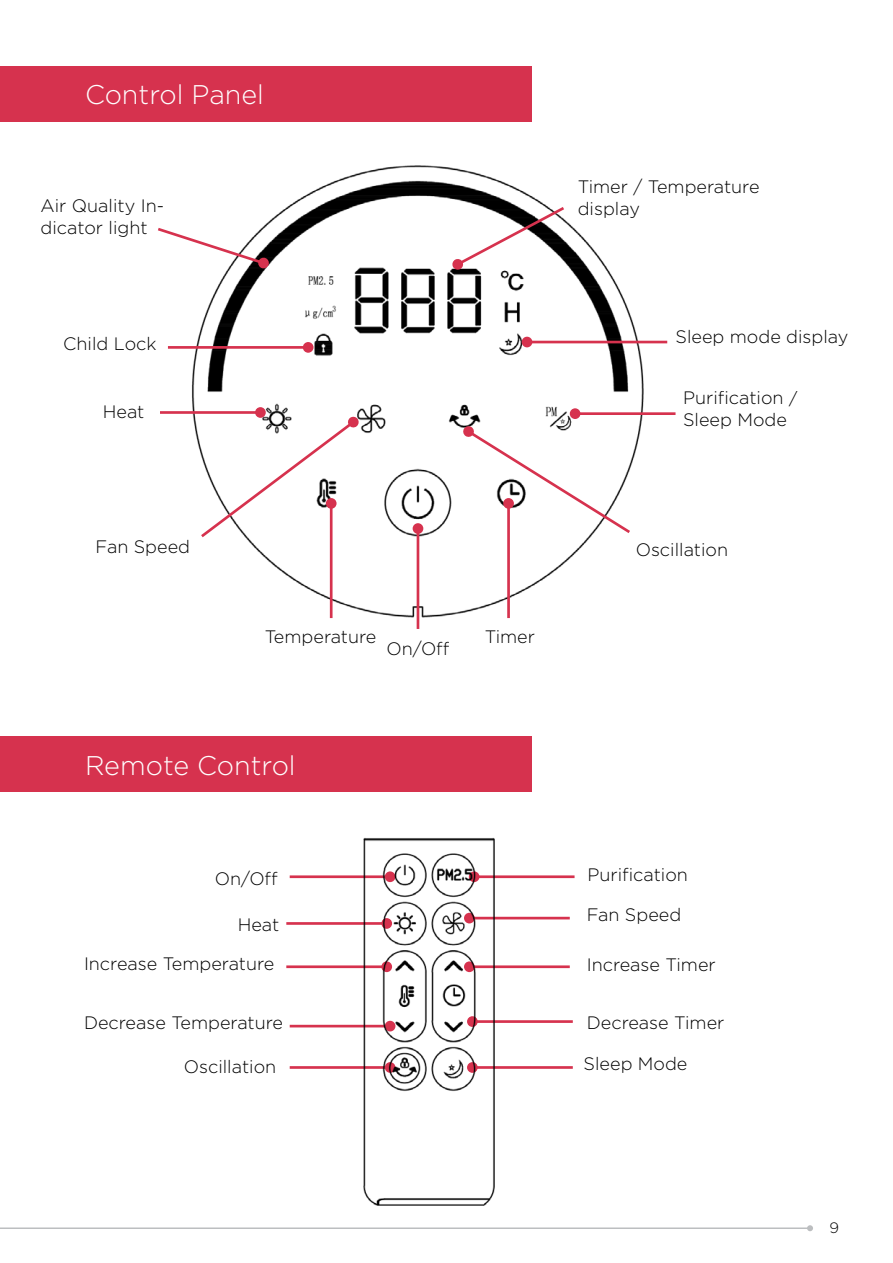
<style>
.page{position:relative;width:893px;height:1263px;background:#fff}
.page>*{position:absolute;margin:0;border:0;box-sizing:border-box;transform-origin:0 0}
.t1{font:300 27px "Gotham";color:#fff}
.t2{font:300 18px/21.6px "Gotham";color:#000}
.t3{font:300 15px "Gotham";color:#000}
</style>
<div class="page">
<div style="left:0;top:66px;width:531px;height:55px;background:#d6324e"></div>
<div style="left:0;top:737px;width:531px;height:55px;background:#d6324e"></div>
<hr style="left:290px;top:875px;width:100px;height:3px;background:#d6324e">
<hr style="left:474px;top:875px;width:101px;height:3px;background:#d6324e">
<hr style="left:286px;top:922px;width:101px;height:3px;background:#d6324e">
<hr style="left:286px;top:965px;width:101px;height:3px;background:#d6324e">
<hr style="left:290px;top:1025px;width:100px;height:2px;background:#d6324e">
<hr style="left:290px;top:1066px;width:100px;height:3px;background:#d6324e">
<hr style="left:469px;top:917px;width:101px;height:2px;background:#d6324e">
<hr style="left:469px;top:965px;width:101px;height:3px;background:#d6324e">
<hr style="left:472px;top:1020px;width:101px;height:3px;background:#d6324e">
<hr style="left:472px;top:1066px;width:101px;height:3px;background:#d6324e">
<img style="left:192px;top:165px;width:484px;height:462px">
<hr style="left:417px;top:528px;width:2px;height:101px;background:#d6324e">
<div style="left:413px;top:523px;width:10px;height:11px;background:#d6324e;border-radius:50%"></div>
<hr style="left:507px;top:503px;width:3px;height:115px;background:#d6324e">
<hr style="left:330px;top:503px;width:3px;height:115px;background:#d6324e">
<hr style="left:575px;top:412px;width:100px;height:3px;background:#d6324e">
<div style="left:570px;top:408px;width:10px;height:11px;background:#d6324e;border-radius:50%"></div>
<hr style="left:160px;top:411px;width:100px;height:3px;background:#d6324e">
<div style="left:255px;top:407px;width:11px;height:11px;background:#d6324e;border-radius:50%"></div>
<svg style="left:462px;top:425px;width:171px;height:111px"></svg>
<svg style="left:198px;top:416px;width:161px;height:124px"></svg>
<svg style="left:452px;top:204px;width:115px;height:66px"></svg>
<hr style="left:527px;top:341px;width:140px;height:2px;background:#d6324e">
<div style="left:522px;top:337px;width:10px;height:10px;background:#d6324e;border-radius:50%"></div>
<hr style="left:168px;top:346px;width:140px;height:3px;background:#d6324e">
<div style="left:303px;top:342px;width:10px;height:11px;background:#d6324e;border-radius:50%"></div>
<img style="left:339px;top:837px;width:192px;height:369px">
<svg style="left:158px;top:226px;width:112px;height:43px"></svg>
<hr style="left:0;top:1227px;width:810px;height:2px;background:#bcbec0">
<svg style="left:807px;top:1225px;width:6px;height:6px"></svg>
<h1 class="t1" style="left:85px;top:79px;width:180px">Control Panel</h1>
<p class="t2" style="left:41px;top:195px;width:125px">Air Quality In&shy;dicator light</p>
<p class="t2" style="left:63px;top:333px;width:95px">Child Lock</p>
<p class="t2" style="left:103px;top:400px;width:43px">Heat</p>
<p class="t2" style="left:578px;top:176px;width:183px">Timer / Temperature display</p>
<p class="t2" style="left:675px;top:325px;width:174px">Sleep mode display</p>
<p class="t2" style="left:683px;top:387px;width:116px">Purification /<br>Sleep Mode</p>
<p class="t2" style="left:96px;top:536px;width:96px">Fan Speed</p>
<p class="t2" style="left:636px;top:538px;width:94px">Oscillation</p>
<p class="t2" style="left:265px;top:626px;width:113px">Temperature</p>
<p class="t2" style="left:386px;top:638px;width:64px">On/Off</p>
<p class="t2" style="left:485px;top:625px;width:52px">Timer</p>
<h1 class="t1" style="left:85px;top:751px;width:212px">Remote Control</h1>
<p class="t2" style="left:215px;top:867px;width:64px">On/Off</p>
<p class="t2" style="left:84px;top:905px;width:197px;line-height:38.7px;text-align:right">Heat<br>Increase Temperature</p>
<p class="t2" style="left:587px;top:863px;width:102px">Purification</p>
<p class="t2" style="left:587px;top:904px;width:96px">Fan Speed</p>
<p class="t2" style="left:587px;top:953px;width:130px">Increase Timer</p>
<p class="t2" style="left:84px;top:1012px;width:201px">Decrease Temperature</p>
<p class="t2" style="left:184px;top:1055px;width:94px">Oscillation</p>
<p class="t2" style="left:587px;top:1011px;width:139px">Decrease Timer</p>
<p class="t2" style="left:584px;top:1052px;width:105px">Sleep Mode</p>
<p class="t3" style="left:829px;top:1219px;width:11px">9</p>
</div>
